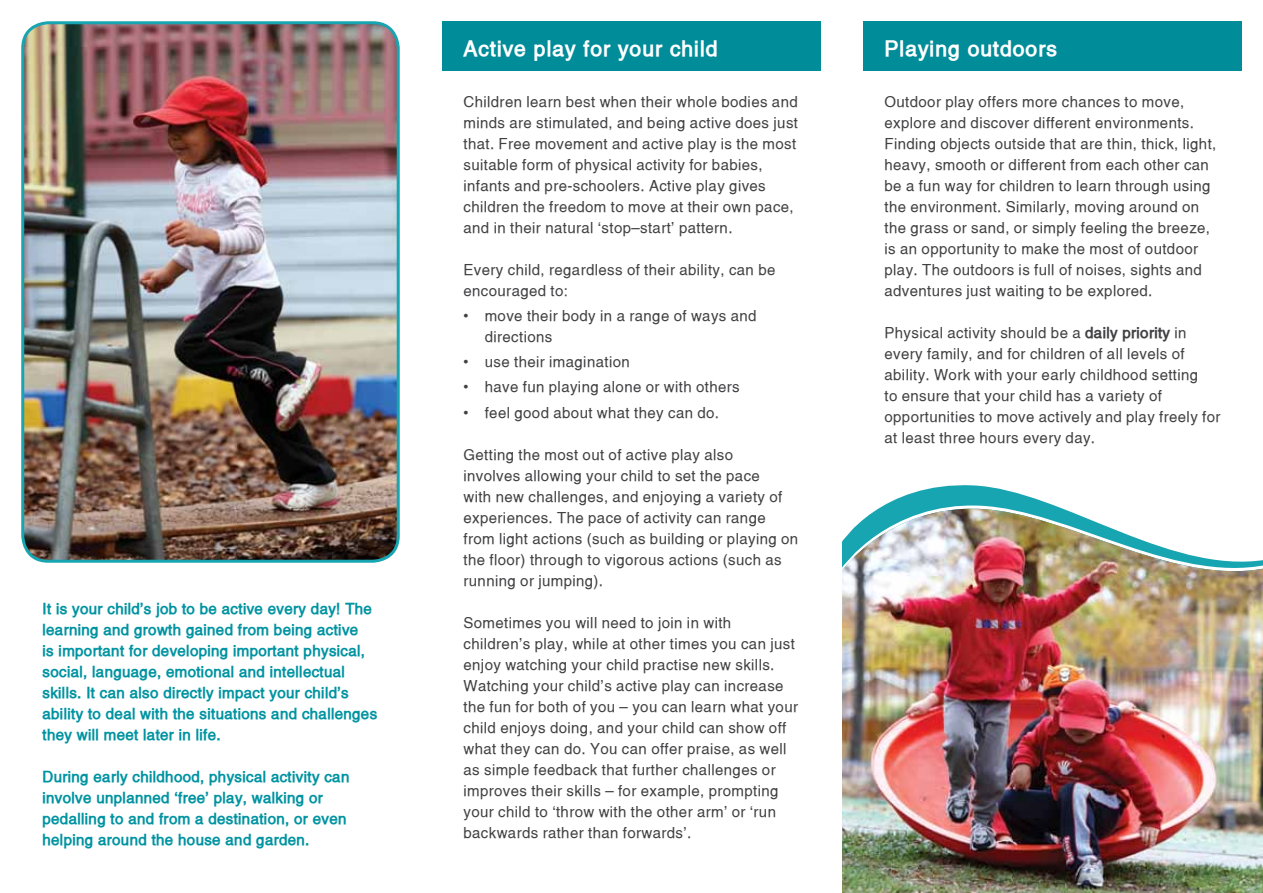
<style>
.page{position:relative;width:1263px;height:893px;background:#fff}
.page>*{position:absolute;margin:0;border:0;box-sizing:border-box;transform-origin:0 0}
.t1{font:700 21px "Alps";letter-spacing:.05em;color:#fff}
.t2{font:15px/21px "Alps Normal";letter-spacing:.025em;color:#414042}
.t3{font:700 15px/21px "Alps";letter-spacing:.025em;color:#0093a1}
.s1{font-family:"Alps";font-weight:700}
</style>
<div class="page">
<div style="left:442px;top:21px;width:379px;height:50px;background:#008c99"></div>
<img style="left:842px;top:589px;width:421px;height:304px">
<img style="left:842px;top:485px;width:421px;height:104px">
<div style="left:863px;top:21px;width:379px;height:50px;background:#008c99"></div>
<img style="left:24px;top:24px;width:373px;height:536px">
<div style="left:21px;top:21px;width:379px;height:542px;border:3px solid #17a5b1;border-radius:26px"></div>
<p class="t3" style="left:43px;top:598px;width:336px">It is your child’s job to be active every day! The learning and growth gained from being active<br>is important for developing important physical, social, language, emotional and intellectual skills. It can also directly impact your child’s ability to deal with the situations and challenges they will meet later in life.</p>
<p class="t3" style="left:43px;top:766px;width:308px">During early childhood, physical activity can involve unplanned ‘free’ play, walking or pedalling to and from a destination, or even helping around the house and garden.</p>
<h1 class="t1" style="left:463px;top:36px;width:255px">Active play for your child</h1>
<p class="t2" style="left:463px;top:91px;width:336px">Children learn best when their whole bodies and minds are stimulated, and being active does just that. Free movement and active play is the most suitable form of physical activity for babies, infants and pre-schoolers. Active play gives children the freedom to move at their own pace, and in their natural ‘stop–start’ pattern.</p>
<p class="t2" style="left:463px;top:259px;width:313px">Every child, regardless of their ability, can be encouraged to:</p>
<p class="t2" style="left:485px;top:305px;width:273px;text-indent:-21px">• move their body in a range of ways and directions</p>
<p class="t2" style="left:463px;top:351px;width:168px">• use their imagination</p>
<p class="t2" style="left:463px;top:377px;width:278px">• have fun playing alone or with others</p>
<p class="t2" style="left:463px;top:402px;width:257px">• feel good about what they can do.</p>
<p class="t2" style="left:463px;top:444px;width:336px">Getting the most out of active play also<br>involves allowing your child to set the pace<br>with new challenges, and enjoying a variety of experiences. The pace of activity can range from light actions (such as building or playing on the floor) through to vigorous actions (such as running or jumping).</p>
<p class="t2" style="left:463px;top:612px;width:336px">Sometimes you will need to join in with children’s play, while at other times you can just enjoy watching your child practise new skills.<br>Watching your child’s active play can increase the fun for both of you – you can learn what your child enjoys doing, and your child can show off what they can do. You can offer praise, as well as simple feedback that further challenges or improves their skills – for example, prompting your child to ‘throw with the other arm’ or ‘run backwards rather than forwards’.</p>
<h1 class="t1" style="left:884px;top:36px;width:174px">Playing outdoors</h1>
<p class="t2" style="left:884px;top:91px;width:333px">Outdoor play offers more chances to move, explore and discover different environments.<br>Finding objects outside that are thin, thick, light, heavy, smooth or different from each other can be a fun way for children to learn through using the environment. Similarly, moving around on the grass or sand, or simply feeling the breeze, is an opportunity to make the most of outdoor play. The outdoors is full of noises, sights and adventures just waiting to be explored.</p>
<p class="t2" style="left:884px;top:322px;width:337px">Physical activity should be a <span class="s1">daily priority</span> in every family, and for children of all levels of ability. Work with your early childhood setting<br>to ensure that your child has a variety of opportunities to move actively and play freely for at least three hours every day.</p>
</div>
